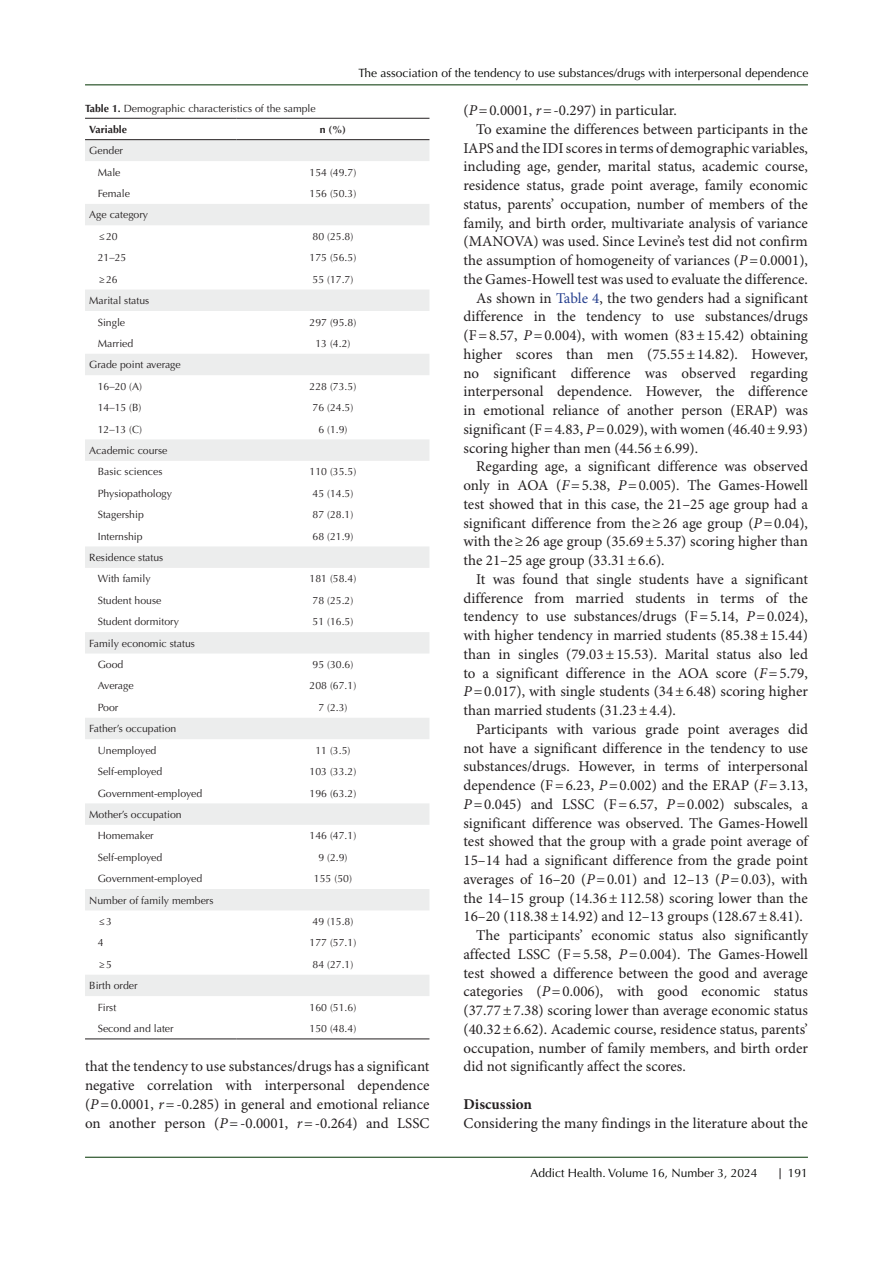
<style>
.page{position:relative;width:893px;height:1263px;background:#fff}
.page>*{position:absolute;margin:0;border:0;box-sizing:border-box;transform-origin:0 0}
.t1{font:15px/18.8px "Minion Pro";color:#231f20;text-align:justify}
.t2{font:700 15px "Minion Pro";color:#231f20}
.t3{font:12px "Optima LT Std";color:#040503}
.t4{font:10.5px "Optima LT Std";color:#231f20}
.t5{font:700 10.5px "Optima LT Std";color:#231f20}
.s1{font-weight:700}
.s2{font-style:italic}
.s3{color:#253f8e}
</style>
<div class="page">
<hr style="left:85px;top:1157px;width:723px;height:1px;background:#030">
<hr style="left:85px;top:84px;width:723px;height:1px;background:#030">
<svg style="left:85px;top:140px;width:344px;height:856px"></svg>
<hr style="left:85px;top:118px;width:151px;height:1px;background:#231f20">
<hr style="left:236px;top:118px;width:193px;height:1px;background:#231f20">
<hr style="left:85px;top:139px;width:151px;height:1px;background:#231f20">
<hr style="left:236px;top:139px;width:193px;height:1px;background:#231f20">
<hr style="left:85px;top:1038px;width:151px;height:1px;background:#231f20">
<hr style="left:236px;top:1038px;width:193px;height:1px;background:#231f20">
<p class="t3" style="left:358px;top:66px;width:452px">The association of the tendency to use substances/drugs with interpersonal dependence</p>
<p class="t4" style="left:85px;top:102px;width:232px"><span class="s1">Table 1.</span> Demographic characteristics of the sample</p>
<p class="t5" style="left:89px;top:123px;width:39px">Variable</p>
<p class="t5" style="left:320px;top:123px;width:28px">n (%)</p>
<p class="t4" style="left:89px;top:145px;width:35px">Gender</p>
<p class="t4" style="left:98px;top:166px;width:24px">Male</p>
<p class="t4" style="left:310px;top:166px;width:48px">154 (49.7)</p>
<p class="t4" style="left:98px;top:187px;width:34px">Female</p>
<p class="t4" style="left:310px;top:187px;width:48px">156 (50.3)</p>
<p class="t4" style="left:89px;top:209px;width:60px">Age category</p>
<p class="t4" style="left:99px;top:230px;width:20px">≤20</p>
<p class="t4" style="left:312px;top:230px;width:42px">80 (25.8)</p>
<p class="t4" style="left:98px;top:252px;width:30px">21<span class="s2">–</span>25</p>
<p class="t4" style="left:310px;top:252px;width:48px">175 (56.5)</p>
<p class="t4" style="left:99px;top:273px;width:20px">≥26</p>
<p class="t4" style="left:312px;top:273px;width:42px">55 (17.7)</p>
<p class="t4" style="left:89px;top:294px;width:62px">Marital status</p>
<p class="t4" style="left:98px;top:316px;width:29px">Single</p>
<p class="t4" style="left:310px;top:316px;width:48px">297 (95.8)</p>
<p class="t4" style="left:98px;top:337px;width:37px">Married</p>
<p class="t4" style="left:315px;top:337px;width:37px">13 (4.2)</p>
<p class="t4" style="left:89px;top:359px;width:93px">Grade point average</p>
<p class="t4" style="left:98px;top:380px;width:46px">16<span class="s2">–</span>20 (A)</p>
<p class="t4" style="left:310px;top:380px;width:48px">228 (73.5)</p>
<p class="t4" style="left:98px;top:401px;width:45px">14<span class="s2">–</span>15 (B)</p>
<p class="t4" style="left:312px;top:401px;width:42px">76 (24.5)</p>
<p class="t4" style="left:98px;top:423px;width:46px">12<span class="s2">–</span>13 (C)</p>
<p class="t4" style="left:318px;top:423px;width:31px">6 (1.9)</p>
<p class="t4" style="left:89px;top:444px;width:80px">Academic course</p>
<p class="t4" style="left:98px;top:466px;width:66px">Basic sciences</p>
<p class="t4" style="left:310px;top:466px;width:48px">110 (35.5)</p>
<p class="t4" style="left:98px;top:487px;width:76px">Physiopathology</p>
<p class="t4" style="left:312px;top:487px;width:42px">45 (14.5)</p>
<p class="t4" style="left:98px;top:508px;width:48px">Stagership</p>
<p class="t4" style="left:312px;top:508px;width:42px">87 (28.1)</p>
<p class="t4" style="left:98px;top:530px;width:46px">Internship</p>
<p class="t4" style="left:312px;top:530px;width:42px">68 (21.9)</p>
<p class="t4" style="left:89px;top:551px;width:76px">Residence status</p>
<p class="t4" style="left:98px;top:573px;width:54px">With family</p>
<p class="t4" style="left:310px;top:573px;width:48px">181 (58.4)</p>
<p class="t4" style="left:98px;top:594px;width:65px">Student house</p>
<p class="t4" style="left:312px;top:594px;width:42px">78 (25.2)</p>
<p class="t4" style="left:98px;top:616px;width:83px">Student dormitory</p>
<p class="t4" style="left:312px;top:616px;width:42px">51 (16.5)</p>
<p class="t4" style="left:89px;top:637px;width:107px">Family economic status</p>
<p class="t4" style="left:98px;top:658px;width:27px">Good</p>
<p class="t4" style="left:312px;top:658px;width:42px">95 (30.6)</p>
<p class="t4" style="left:98px;top:680px;width:37px">Average</p>
<p class="t4" style="left:310px;top:680px;width:48px">208 (67.1)</p>
<p class="t4" style="left:98px;top:701px;width:22px">Poor</p>
<p class="t4" style="left:318px;top:701px;width:31px">7 (2.3)</p>
<p class="t4" style="left:89px;top:723px;width:89px">Father’s occupation</p>
<p class="t4" style="left:98px;top:744px;width:60px">Unemployed</p>
<p class="t4" style="left:315px;top:744px;width:37px">11 (3.5)</p>
<p class="t4" style="left:98px;top:765px;width:66px">Self-employed</p>
<p class="t4" style="left:310px;top:765px;width:48px">103 (33.2)</p>
<p class="t4" style="left:98px;top:787px;width:106px">Government-employed</p>
<p class="t4" style="left:310px;top:787px;width:48px">196 (63.2)</p>
<p class="t4" style="left:89px;top:808px;width:94px">Mother’s occupation</p>
<p class="t4" style="left:98px;top:830px;width:57px">Homemaker</p>
<p class="t4" style="left:310px;top:830px;width:48px">146 (47.1)</p>
<p class="t4" style="left:98px;top:851px;width:66px">Self-employed</p>
<p class="t4" style="left:318px;top:851px;width:31px">9 (2.9)</p>
<p class="t4" style="left:98px;top:872px;width:106px">Government-employed</p>
<p class="t4" style="left:314px;top:872px;width:39px">155 (50)</p>
<p class="t4" style="left:89px;top:894px;width:126px">Number of family members</p>
<p class="t4" style="left:99px;top:915px;width:14px">≤3</p>
<p class="t4" style="left:312px;top:915px;width:42px">49 (15.8)</p>
<p class="t4" style="left:98px;top:937px;width:7px">4</p>
<p class="t4" style="left:310px;top:937px;width:48px">177 (57.1)</p>
<p class="t4" style="left:99px;top:958px;width:14px">≥5</p>
<p class="t4" style="left:312px;top:958px;width:42px">84 (27.1)</p>
<p class="t4" style="left:89px;top:979px;width:50px">Birth order</p>
<p class="t4" style="left:98px;top:1001px;width:20px">First</p>
<p class="t4" style="left:310px;top:1001px;width:48px">160 (51.6)</p>
<p class="t4" style="left:98px;top:1022px;width:77px">Second and later</p>
<p class="t4" style="left:310px;top:1022px;width:48px">150 (48.4)</p>
<p class="t1" style="left:85px;top:1058px;width:346px">that the tendency to use substances/drugs has a significant negative correlation with interpersonal dependence (<span class="s2">P</span>=0.0001, <span class="s2">r</span>=-0.285) in general and emotional reliance on another person (<span class="s2">P</span>=-0.0001, <span class="s2">r</span>=-0.264) and LSSC</p>
<p class="t1" style="left:463px;top:102px;width:215px">(<span class="s2">P</span>=0.0001, <span class="s2">r</span>=-0.297) in particular.</p>
<p class="t1" style="left:463px;top:120px;width:346px;text-indent:13px">To examine the differences between participants in the IAPS and the IDI scores in terms of demographic variables, including age, gender, marital status, academic course, residence status, grade point average, family economic status, parents’ occupation, number of members of the family, and birth order, multivariate analysis of variance (MANOVA) was used. Since Levine’s test did not confirm the assumption of homogeneity of variances (<span class="s2">P</span>=0.0001), the Games-Howell test was used to evaluate the difference.</p>
<p class="t1" style="left:463px;top:289px;width:346px;text-indent:13px">As shown in <span class="s3">Table 4</span>, the two genders had a significant difference in the tendency to use substances/drugs (F=8.57, <span class="s2">P</span>=0.004), with women (83<span class="s2">±</span>15.42) obtaining higher scores than men (75.55<span class="s2">±</span>14.82). However, no significant difference was observed regarding interpersonal dependence. However, the difference in emotional reliance of another person (ERAP) was significant (F=4.83, <span class="s2">P</span>=0.029), with women (46.40<span class="s2">±</span>9.93) scoring higher than men (44.56<span class="s2">±</span>6.99).</p>
<p class="t1" style="left:463px;top:458px;width:346px;text-indent:13px">Regarding age, a significant difference was observed only in AOA (<span class="s2">F</span>=5.38, <span class="s2">P</span>=0.005). The Games-Howell test showed that in this case, the 21–25 age group had a significant difference from the≥26 age group (<span class="s2">P</span>=0.04), with the≥26 age group (35.69<span class="s2">±</span>5.37) scoring higher than the 21–25 age group (33.31<span class="s2">±</span>6.6).</p>
<p class="t1" style="left:463px;top:570px;width:346px;text-indent:13px">It was found that single students have a significant difference from married students in terms of the tendency to use substances/drugs (F=5.14, <span class="s2">P</span>=0.024), with higher tendency in married students (85.38<span class="s2">±</span>15.44) than in singles (79.03<span class="s2">±</span>15.53). Marital status also led to a significant difference in the AOA score (<span class="s2">F</span>=5.79, <span class="s2">P</span>=0.017), with single students (34<span class="s2">±</span>6.48) scoring higher than married students (31.23<span class="s2">±</span>4.4).</p>
<p class="t1" style="left:463px;top:720px;width:346px;text-indent:13px">Participants with various grade point averages did not have a significant difference in the tendency to use substances/drugs. However, in terms of interpersonal dependence (F=6.23, <span class="s2">P</span>=0.002) and the ERAP (<span class="s2">F</span>=3.13, <span class="s2">P</span>=0.045) and LSSC (F=6.57, <span class="s2">P</span>=0.002) subscales, a significant difference was observed. The Games-Howell test showed that the group with a grade point average of 15–14 had a significant difference from the grade point averages of 16–20 (<span class="s2">P</span>=0.01) and 12–13 (<span class="s2">P</span>=0.03), with the 14–15 group (14.36<span class="s2">±</span>112.58) scoring lower than the 16–20 (118.38<span class="s2">±</span>14.92) and 12–13 groups (128.67<span class="s2">±</span>8.41).</p>
<p class="t1" style="left:463px;top:927px;width:346px;text-indent:13px">The participants’ economic status also significantly affected LSSC (F=5.58, <span class="s2">P</span>=0.004). The Games-Howell test showed a difference between the good and average categories (<span class="s2">P</span>=0.006), with good economic status (37.77<span class="s2">±</span>7.38) scoring lower than average economic status (40.32<span class="s2">±</span>6.62). Academic course, residence status, parents’ occupation, number of family members, and birth order did not significantly affect the scores.</p>
<p class="t2" style="left:463px;top:1093px;width:70px">Discussion</p>
<p class="t1" style="left:463px;top:1114px;width:346px">Considering the many findings in the literature about the</p>
<p class="t3" style="left:530px;top:1166px;width:229px">Addict Health. Volume 16, Number 3, 2024</p>
<p class="t3" style="left:788px;top:1166px;width:22px">191</p>
</div>
